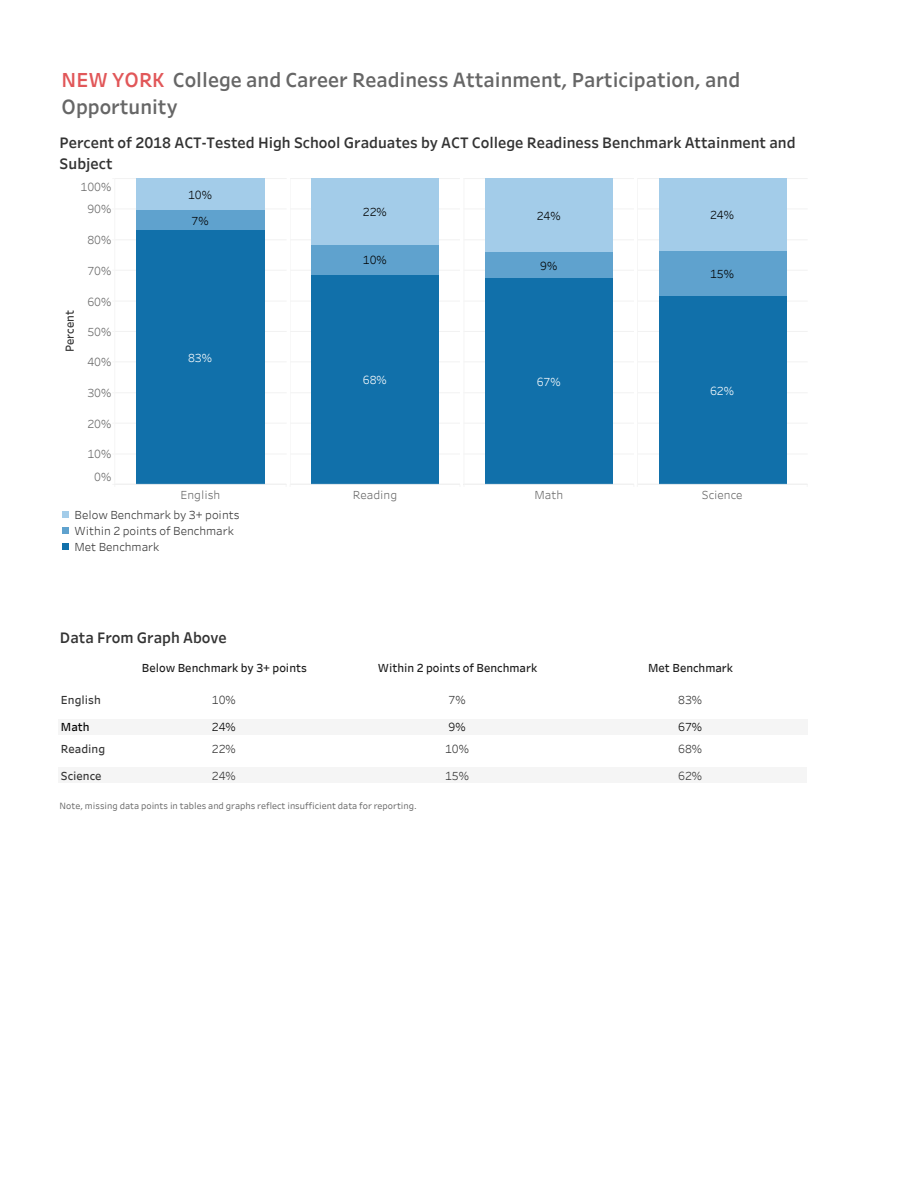
<style>
.page{position:relative;width:918px;height:1188px;background:#fff}
.page>*{position:absolute;margin:0;border:0;box-sizing:border-box;transform-origin:0 0}
.t1{font:19.95px/26.8px "Tableau Semibold 0 50";letter-spacing:-.43em;color:#666}
.t2{font:15px/20.4px "Tableau Semibold 0 50";letter-spacing:-.42em;color:#333}
.t3{font:11.4px/15.9px "Tableau Book 0 50";letter-spacing:-.41em;color:#333}
.t4{font:11.4px "Tableau Medium 0 50";letter-spacing:-.42em;color:#1b1b1b}
.t5{font:11.4px "Tableau Book 0 50";letter-spacing:-.405em;color:#666}
.t6{font:11.4px "Tableau Book 0 50";letter-spacing:-.4em;color:#000}
.t7{font:11.4px "Tableau Medium 0 50";letter-spacing:-.445em;color:#333}
.t8{font:11.4px "Tableau Book 0 50";letter-spacing:-.4em;color:#fff}
.t9{font:11.4px "Tableau Book 0 50";letter-spacing:-.45em;color:#666}
.t10{font:11.4px "Tableau Book 0 50";letter-spacing:-.485em;color:#666}
.t11{font:11.4px "Tableau Medium 0 50";letter-spacing:-.42em;color:#333}
.t12{font:11.4px "Tableau Medium 0 50";letter-spacing:-.485em;color:#333}
.t13{font:11.4px "Tableau Medium 0 50";color:#000}
.t14{font:9px "Tableau Regular 0 50";letter-spacing:-.43em;color:#666}
.s1{color:#e15759}
</style>
<div class="page">
<hr style="left:115px;top:454px;width:171px;height:1px;background:#f2f2f2">
<hr style="left:115px;top:423px;width:171px;height:1px;background:#f2f2f2">
<hr style="left:115px;top:392px;width:171px;height:1px;background:#f2f2f2">
<hr style="left:115px;top:362px;width:171px;height:1px;background:#f2f2f2">
<hr style="left:115px;top:331px;width:171px;height:1px;background:#f2f2f2">
<hr style="left:115px;top:301px;width:171px;height:1px;background:#f2f2f2">
<hr style="left:115px;top:270px;width:171px;height:1px;background:#f2f2f2">
<hr style="left:115px;top:240px;width:171px;height:1px;background:#f2f2f2">
<hr style="left:115px;top:209px;width:171px;height:1px;background:#f2f2f2">
<hr style="left:115px;top:179px;width:171px;height:1px;background:#f2f2f2">
<div style="left:136px;top:230px;width:129px;height:254px;background:#1170aa"></div>
<div style="left:136px;top:210px;width:129px;height:20px;background:#5fa2ce"></div>
<div style="left:136px;top:179px;width:129px;height:31px;background:#a3cce9"></div>
<hr style="left:115px;top:179px;width:1px;height:305px;background:#f5f5f5">
<hr style="left:290px;top:454px;width:170px;height:1px;background:#f2f2f2">
<hr style="left:290px;top:423px;width:170px;height:1px;background:#f2f2f2">
<hr style="left:290px;top:392px;width:170px;height:1px;background:#f2f2f2">
<hr style="left:290px;top:362px;width:170px;height:1px;background:#f2f2f2">
<hr style="left:290px;top:331px;width:170px;height:1px;background:#f2f2f2">
<hr style="left:290px;top:301px;width:170px;height:1px;background:#f2f2f2">
<hr style="left:290px;top:270px;width:170px;height:1px;background:#f2f2f2">
<hr style="left:290px;top:240px;width:170px;height:1px;background:#f2f2f2">
<hr style="left:290px;top:209px;width:170px;height:1px;background:#f2f2f2">
<hr style="left:290px;top:179px;width:170px;height:1px;background:#f2f2f2">
<div style="left:312px;top:275px;width:127px;height:209px;background:#1170aa"></div>
<div style="left:312px;top:245px;width:127px;height:30px;background:#5fa2ce"></div>
<div style="left:312px;top:179px;width:127px;height:66px;background:#a3cce9"></div>
<hr style="left:290px;top:179px;width:1px;height:305px;background:#f5f5f5">
<hr style="left:464px;top:454px;width:170px;height:1px;background:#f2f2f2">
<hr style="left:464px;top:423px;width:170px;height:1px;background:#f2f2f2">
<hr style="left:464px;top:392px;width:170px;height:1px;background:#f2f2f2">
<hr style="left:464px;top:362px;width:170px;height:1px;background:#f2f2f2">
<hr style="left:464px;top:331px;width:170px;height:1px;background:#f2f2f2">
<hr style="left:464px;top:301px;width:170px;height:1px;background:#f2f2f2">
<hr style="left:464px;top:270px;width:170px;height:1px;background:#f2f2f2">
<hr style="left:464px;top:240px;width:170px;height:1px;background:#f2f2f2">
<hr style="left:464px;top:209px;width:170px;height:1px;background:#f2f2f2">
<hr style="left:464px;top:179px;width:170px;height:1px;background:#f2f2f2">
<div style="left:485px;top:278px;width:128px;height:206px;background:#1170aa"></div>
<div style="left:485px;top:252px;width:128px;height:26px;background:#5fa2ce"></div>
<div style="left:485px;top:179px;width:128px;height:73px;background:#a3cce9"></div>
<hr style="left:464px;top:179px;width:1px;height:305px;background:#f5f5f5">
<hr style="left:637px;top:454px;width:170px;height:1px;background:#f2f2f2">
<hr style="left:637px;top:423px;width:170px;height:1px;background:#f2f2f2">
<hr style="left:637px;top:392px;width:170px;height:1px;background:#f2f2f2">
<hr style="left:637px;top:362px;width:170px;height:1px;background:#f2f2f2">
<hr style="left:637px;top:331px;width:170px;height:1px;background:#f2f2f2">
<hr style="left:637px;top:301px;width:170px;height:1px;background:#f2f2f2">
<hr style="left:637px;top:270px;width:170px;height:1px;background:#f2f2f2">
<hr style="left:637px;top:240px;width:170px;height:1px;background:#f2f2f2">
<hr style="left:637px;top:209px;width:170px;height:1px;background:#f2f2f2">
<hr style="left:637px;top:179px;width:170px;height:1px;background:#f2f2f2">
<svg style="left:114px;top:484px;width:694px;height:1px"></svg>
<div style="left:659px;top:296px;width:127px;height:188px;background:#1170aa"></div>
<div style="left:659px;top:251px;width:127px;height:45px;background:#5fa2ce"></div>
<div style="left:659px;top:179px;width:127px;height:72px;background:#a3cce9"></div>
<hr style="left:637px;top:484px;width:170px;height:1px;background:#f5f5f5">
<hr style="left:637px;top:179px;width:1px;height:305px;background:#f5f5f5">
<div style="left:62px;top:511px;width:7px;height:7px;background:#a3cce9"></div>
<div style="left:62px;top:527px;width:7px;height:7px;background:#5fa2ce"></div>
<div style="left:62px;top:543px;width:7px;height:7px;background:#1170aa"></div>
<div style="left:58px;top:719px;width:50px;height:16px;background:#f5f5f5"></div>
<div style="left:108px;top:719px;width:699px;height:16px;background:#f5f5f5"></div>
<div style="left:58px;top:767px;width:50px;height:16px;background:#f5f5f5"></div>
<div style="left:108px;top:767px;width:699px;height:16px;background:#f5f5f5"></div>
<h1 class="t1" style="left:62px;top:66px;width:688px"><span class="s1">N EW YORK</span> College and CareerReadiness Attainment,Participation,and<br>Opportunity</h1>
<p class="t2" style="left:60px;top:132px;width:743px">Percentof2018 ACT-Tested High SchoolGraduatesby ACT College ReadinessBenchmark Attainmentand<br>Subject</p>
<p class="t5" style="left:80px;top:180px;width:34px">100%</p>
<p class="t5" style="left:87px;top:202px;width:27px">90%</p>
<p class="t5" style="left:87px;top:233px;width:27px">80%</p>
<p class="t5" style="left:87px;top:263px;width:27px">70%</p>
<p class="t7" style="left:63px;top:352px;width:50px;rotate:-90deg">Percent</p>
<p class="t5" style="left:87px;top:294px;width:27px">60%</p>
<p class="t5" style="left:87px;top:325px;width:27px">50%</p>
<p class="t5" style="left:87px;top:355px;width:27px">40%</p>
<p class="t5" style="left:87px;top:386px;width:27px">30%</p>
<p class="t5" style="left:87px;top:416px;width:27px">20%</p>
<p class="t5" style="left:87px;top:447px;width:27px">10%</p>
<p class="t5" style="left:94px;top:470px;width:20px">0%</p>
<p class="t6" style="left:188px;top:188px;width:27px">10%</p>
<p class="t6" style="left:191px;top:213px;width:20px">7%</p>
<p class="t8" style="left:188px;top:350px;width:27px">83%</p>
<p class="t9" style="left:181px;top:487px;width:46px">English</p>
<p class="t3" style="left:74px;top:507px;width:172px">Below Benchmark by 3+ points<br>Within 2 pointsofBenchmark<br>MetBenchmark</p>
<p class="t2" style="left:60px;top:627px;width:175px">Data From Graph Above</p>
<p class="t6" style="left:363px;top:204px;width:27px">22%</p>
<p class="t6" style="left:363px;top:253px;width:27px">10%</p>
<p class="t8" style="left:363px;top:373px;width:27px">68%</p>
<p class="t5" style="left:353px;top:487px;width:50px">Reading</p>
<p class="t6" style="left:537px;top:208px;width:27px">24%</p>
<p class="t6" style="left:540px;top:258px;width:20px">9%</p>
<p class="t8" style="left:537px;top:374px;width:27px">67%</p>
<p class="t5" style="left:535px;top:487px;width:35px">Math</p>
<p class="t6" style="left:710px;top:208px;width:27px">24%</p>
<p class="t6" style="left:710px;top:266px;width:27px">15%</p>
<p class="t8" style="left:710px;top:383px;width:27px">62%</p>
<p class="t10" style="left:702px;top:487px;width:47px">Science</p>
<p class="t4" style="left:142px;top:661px;width:172px">Below Benchmark by 3+ points</p>
<p class="t4" style="left:378px;top:661px;width:166px">Within 2 pointsofBenchmark</p>
<p class="t4" style="left:648px;top:661px;width:92px">MetBenchmark</p>
<p class="t7" style="left:61px;top:692px;width:46px">English</p>
<p class="t3" style="left:212px;top:691px;width:27px">10%</p>
<p class="t3" style="left:449px;top:691px;width:20px">7%</p>
<p class="t3" style="left:678px;top:691px;width:27px">83%</p>
<p class="t13" style="left:61px;top:720px;width:35px">Math</p>
<p class="t6" style="left:212px;top:720px;width:27px">24%</p>
<p class="t6" style="left:449px;top:720px;width:20px">9%</p>
<p class="t6" style="left:678px;top:720px;width:27px">67%</p>
<p class="t11" style="left:61px;top:742px;width:50px">Reading</p>
<p class="t3" style="left:212px;top:741px;width:27px">22%</p>
<p class="t3" style="left:445px;top:741px;width:27px">10%</p>
<p class="t3" style="left:678px;top:741px;width:27px">68%</p>
<p class="t12" style="left:61px;top:768px;width:47px">Science</p>
<p class="t3" style="left:212px;top:768px;width:27px">24%</p>
<p class="t3" style="left:445px;top:768px;width:27px">15%</p>
<p class="t3" style="left:678px;top:768px;width:27px">62%</p>
<p class="t14" style="left:60px;top:800px;width:365px">Note,m issing data points in tables and graphs reflectinsufficientdata forreporting.</p>
</div>
